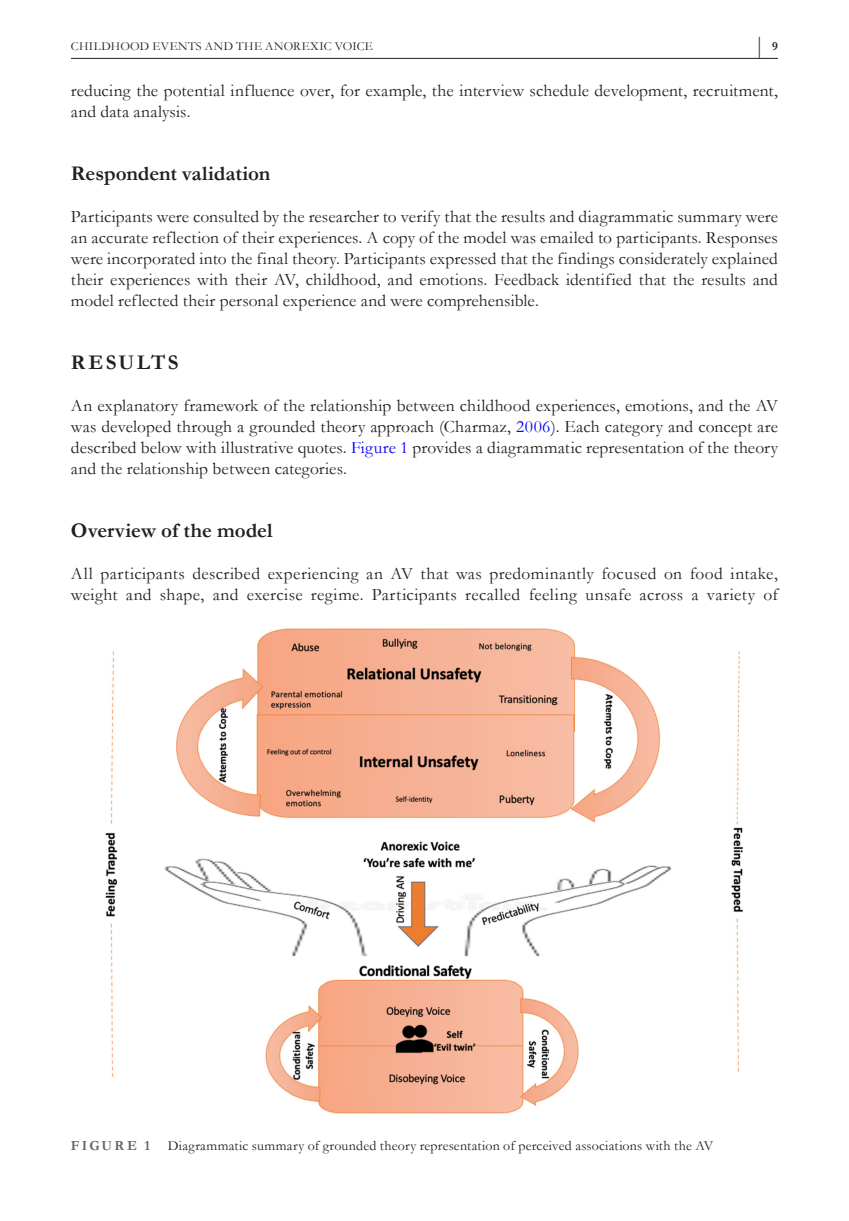
<style>
.page{position:relative;width:849px;height:1221px;background:#fff}
.page>*{position:absolute;margin:0;border:0;box-sizing:border-box;transform-origin:0 0}
.t1{font:700 23.62px "Garamond";color:#231f20;scale:.47 1}
.t2{font:700 21px "Garamond";color:#231f20}
.t3{font:700 21px "Garamond";letter-spacing:.105em;color:#231f20}
.t4{font:17.5px/21px "Garamond";letter-spacing:.015em;color:#231f20}
.t5{font:14px "Garamond";letter-spacing:.015em;color:#231f20}
.t6{font:700 14px "Garamond";letter-spacing:.16em;color:#636366}
.t7{font:12.25px "Garamond";letter-spacing:.035em;color:#231f20}
.s1{font-size:12.25px}
.s2{color:#00f}
</style>
<div class="page">
<hr style="left:71px;top:58px;width:706px;height:1px;background:#231f20">
<img style="left:105px;top:628px;width:638px;height:486px">
<p class="t7" style="left:71px;top:38px;width:303px">CHILDHOOD EVENTS AND THE ANOREXIC VOICE</p>
<h1 class="t1" style="left:756px;top:29px;width:47px">| <span class="s1">9</span></h1>
<p class="t4" style="left:71px;top:79px;width:708px">reducing the potential influence over, for example, the interview schedule development, recruitment, and data analysis.</p>
<p class="t2" style="left:71px;top:159px;width:201px">Respondent validation</p>
<p class="t4" style="left:71px;top:205px;width:708px;text-align:justify">Participants were consulted by the researcher to verify that the results and diagrammatic summary were an accurate reflection of their experiences. A copy of the model was emailed to participants. Responses were incorporated into the final theory. Participants expressed that the findings considerately explained their experiences with their AV, childhood, and emotions. Feedback identified that the results and model reflected their personal experience and were comprehensible.</p>
<p class="t3" style="left:71px;top:348px;width:109px">RESULTS</p>
<p class="t4" style="left:71px;top:394px;width:708px;text-align:justify">An explanatory framework of the relationship between childhood experiences, emotions, and the AV was developed through a grounded theory approach (Charmaz, <span class="s2">2006</span>). Each category and concept are described below with illustrative quotes. <span class="s2">Figure 1</span> provides a diagrammatic representation of the theory and the relationship between categories.</p>
<p class="t2" style="left:71px;top:516px;width:203px">Overview of the model</p>
<p class="t4" style="left:71px;top:562px;width:708px">All participants described experiencing an AV that was predominantly focused on food intake, weight and shape, and exercise regime. Participants recalled feeling unsafe across a variety of</p>
<p class="t6" style="left:71px;top:1135px;width:80px">FIGURE 1</p>
<p class="t5" style="left:168px;top:1135px;width:547px">Diagrammatic summary of grounded theory representation of perceived associations with the AV</p>
</div>
